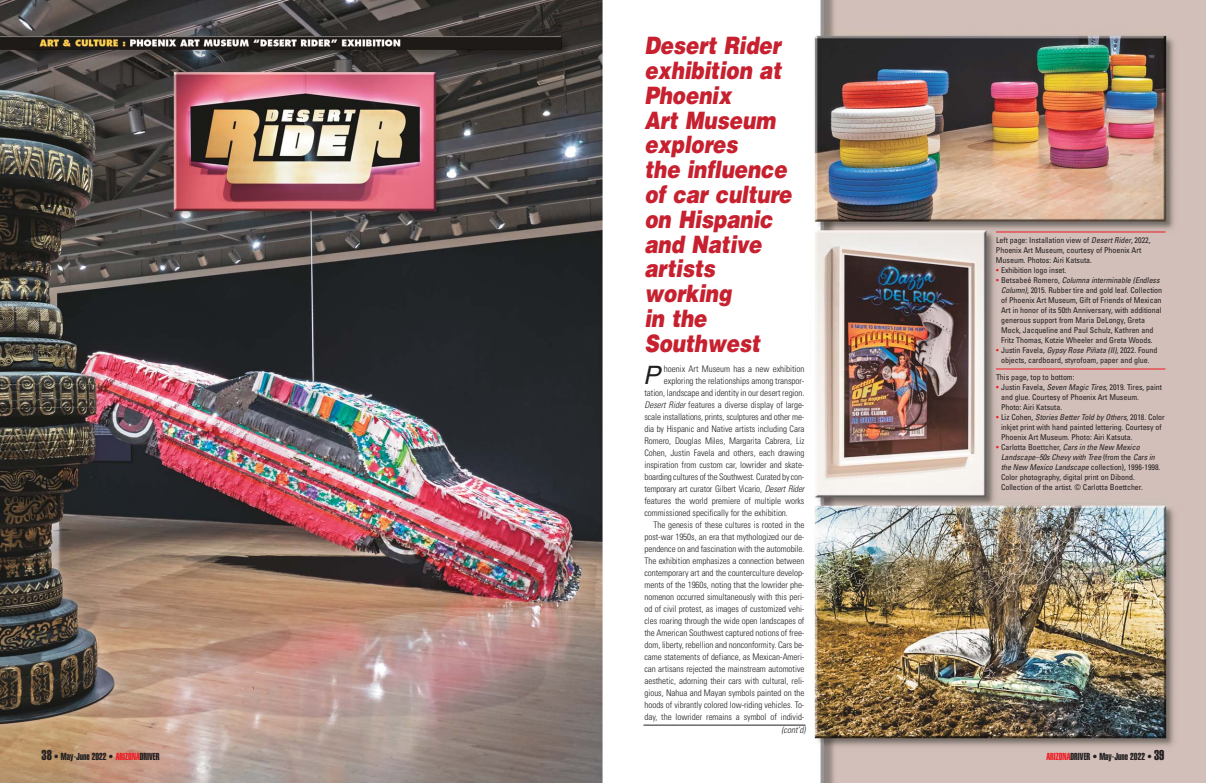
<style>
.page{position:relative;width:1206px;height:783px;background:#fff}
.page>*{position:absolute;margin:0;border:0;box-sizing:border-box;transform-origin:0 0}
.t1{font:italic 25.3px "Helvetica";color:#231f20}
.t2{font:italic 900 24px/24.8px "Helvetica";color:#c7202f;scale:.83 1}
.t3{font:10px "Helvetica Extra Compressed";color:#231f20}
.t4{font:300 condensed 9px "Univers";letter-spacing:-.005em;color:#231f20}
.t5{font:italic 300 condensed 9px "Univers";color:#231f20}
.t6{font:condensed 8px/10px "Univers";letter-spacing:-.005em;color:#231f20}
.s1{font-style:italic}
.s2{color:#ed1c24}
.s3{font-size:14px}
</style>
<div class="page">
<img style="left:643px;top:0;width:563px;height:783px">
<img style="left:0;top:0;width:603px;height:783px">
<hr style="left:644px;top:725px;width:162px;height:1px;background:#231f20">
<hr style="left:996px;top:231px;width:169px;height:1px;background:#ed1c24">
<hr style="left:996px;top:368px;width:169px;height:1px;background:#ed1c24">
<h2 class="t2" style="left:644px;top:35px;width:182px">Desert Rider exhibition at<br>Phoenix<br>Art Museum explores<br>the influence of car culture on Hispanic and Native artists working<br>in the<br>Southwest</h2>
<h1 class="t1" style="left:643px;top:366px;width:23px">P</h1>
<p class="t4" style="left:664px;top:366px;width:142px">hoenix Art Museum has a new exhibition</p>
<p class="t4" style="left:664px;top:378px;width:142px">ex ploring the relationships among transpor -</p>
<p class="t4" style="left:644px;top:390px;width:161px">tation, landscape and identity in our desert region.</p>
<p class="t4" style="left:644px;top:402px;width:161px"><span class="s1">Desert Rider</span> features a diverse display of large-</p>
<p class="t4" style="left:645px;top:414px;width:161px">scale installations, prints, sculptures and other me -</p>
<p class="t4" style="left:645px;top:426px;width:161px">dia by Hispanic and Native artists including Cara</p>
<p class="t4" style="left:645px;top:438px;width:161px">Romero, Douglas Miles, Margarita Ca brera, Liz</p>
<p class="t4" style="left:645px;top:450px;width:161px">Cohen, Justin Favela and others, each draw ing</p>
<p class="t4" style="left:645px;top:462px;width:161px">inspiration from custom car, lowrider and skate-</p>
<p class="t4" style="left:645px;top:474px;width:161px">boarding cultures of the Southwest. Curated by con -</p>
<p class="t4" style="left:645px;top:485px;width:163px">temporary art curator Gil bert Vicario, <span class="s1">Desert Rider</span></p>
<p class="t4" style="left:644px;top:498px;width:161px">features the world premiere of multiple works</p>
<p class="t4" style="left:644px;top:510px;width:145px">commissioned specifically for the exhibition.</p>
<p class="t4" style="left:653px;top:522px;width:152px">The genesis of these cultures is rooted in the</p>
<p class="t4" style="left:644px;top:534px;width:161px">post-war 1950s, an era that mythologized our de -</p>
<p class="t4" style="left:644px;top:546px;width:161px">pendence on and fascination with the automobile.</p>
<p class="t4" style="left:644px;top:558px;width:161px">The exhibition emphasizes a connection be tween</p>
<p class="t4" style="left:644px;top:570px;width:161px">contemporary art and the counterculture develop-</p>
<p class="t4" style="left:644px;top:581px;width:161px">ments of the 1960s, noting that the lowrider phe-</p>
<p class="t4" style="left:644px;top:593px;width:161px">nomenon occurred simultaneously with this peri-</p>
<p class="t4" style="left:644px;top:605px;width:161px">od of civil protest, as images of customized vehi-</p>
<p class="t4" style="left:644px;top:617px;width:161px">cles roaring through the wide open landscapes of</p>
<p class="t4" style="left:644px;top:629px;width:161px">the Amer ican Southwest captured notions of free-</p>
<p class="t4" style="left:644px;top:641px;width:161px">dom, liberty, rebellion and nonconformity. Cars be -</p>
<p class="t4" style="left:644px;top:653px;width:161px">came statements of defiance, as Mexican-Ameri -</p>
<p class="t4" style="left:644px;top:665px;width:161px">can ar ti sans rejected the mainstream automotive</p>
<p class="t4" style="left:644px;top:677px;width:161px">aesthetic, adorning their cars with cultural, reli-</p>
<p class="t4" style="left:644px;top:689px;width:161px">gious, Nahua and Mayan symbols painted on the</p>
<p class="t4" style="left:644px;top:701px;width:161px">hoods of vibrantly colored low-riding ve hicles. To -</p>
<p class="t4" style="left:644px;top:713px;width:161px">day, the lowrider remains a symbol of in di vid -</p>
<p class="t5" style="left:782px;top:727px;width:27px">(cont’d)</p>
<p class="t6" style="left:996px;top:235px;width:156px">Left page: Installation view of <span class="s1">DesertRider</span>, 2022,<br>Phoenix Art Museum, courtesy of Phoenix Art<br>Museum. Photos: Airi Katsuta.</p>
<p class="t6" style="left:996px;top:265px;width:72px"><span class="s2">•</span> Exhibition logo inset.</p>
<p class="t6" style="left:1001px;top:275px;width:163px;text-indent:-5px"><span class="s2">•</span> B e ts a b e é R o m e r o , <span class="s1">Columna interminable (Endless Column)</span>, 2015. Rubber tire and gold leaf. Collection of Phoenix Art Museum, Gift of Friends of Mexican Art in honor of its 50th Anniversary, with additional generous support from Maria DeLongy, Greta Mock, Jacqueline and Paul Schulz, Kathren and Fritz Thomas, Kotzie Wheeler and Greta Woods.</p>
<p class="t6" style="left:996px;top:345px;width:163px;text-align:center"><span class="s2">•</span> Justin Favela, <span class="s1">Gypsy Rose Piñata (II)</span>, 2022. Found objects, cardboard, styrofoam, paper and glue.</p>
<p class="t6" style="left:996px;top:372px;width:80px">This page, top to bottom:</p>
<p class="t6" style="left:1001px;top:382px;width:163px;text-indent:-5px"><span class="s2">•</span> Justin Favela, <span class="s1">Seven Magic Tires</span>, 2019. Tires, paint and glue. Courtesy of Phoenix Art Museum.<br>Photo: Airi Katsuta.</p>
<p class="t6" style="left:1001px;top:412px;width:165px;text-indent:-5px"><span class="s2">•</span> L i z C o h e n , <span class="s1">Stories BetterTold by Others</span>, 2 0 1 8 . C o l o r inkjet print with hand painted lettering. Courtesy of<br>Phoenix Art Museum. Photo: Airi Katsuta.</p>
<p class="t6" style="left:1001px;top:442px;width:161px;text-indent:-5px"><span class="s2">•</span> Carlotta Boettcher, <span class="s1">Cars in the New Mexico<br>Land scape–50s Chevy with Tree</span> ( f r o m t h e <span class="s1">Cars in the New Mexico Land scape</span>collection), 1996-1998.<br>Color photography, digital print on Dibond.<br>Collection of the artist. © Carlotta Boettcher.</p>
<p class="t3" style="left:42px;top:753px;width:120px"><span class="s3">38</span> • May-June 2022 • <span class="s2">ARIZONA</span>DRIVER</p>
<p class="t3" style="left:1046px;top:753px;width:120px"><span class="s2">ARIZONA</span>DRIVER • May-June 2022 • <span class="s3">39</span></p>
</div>
